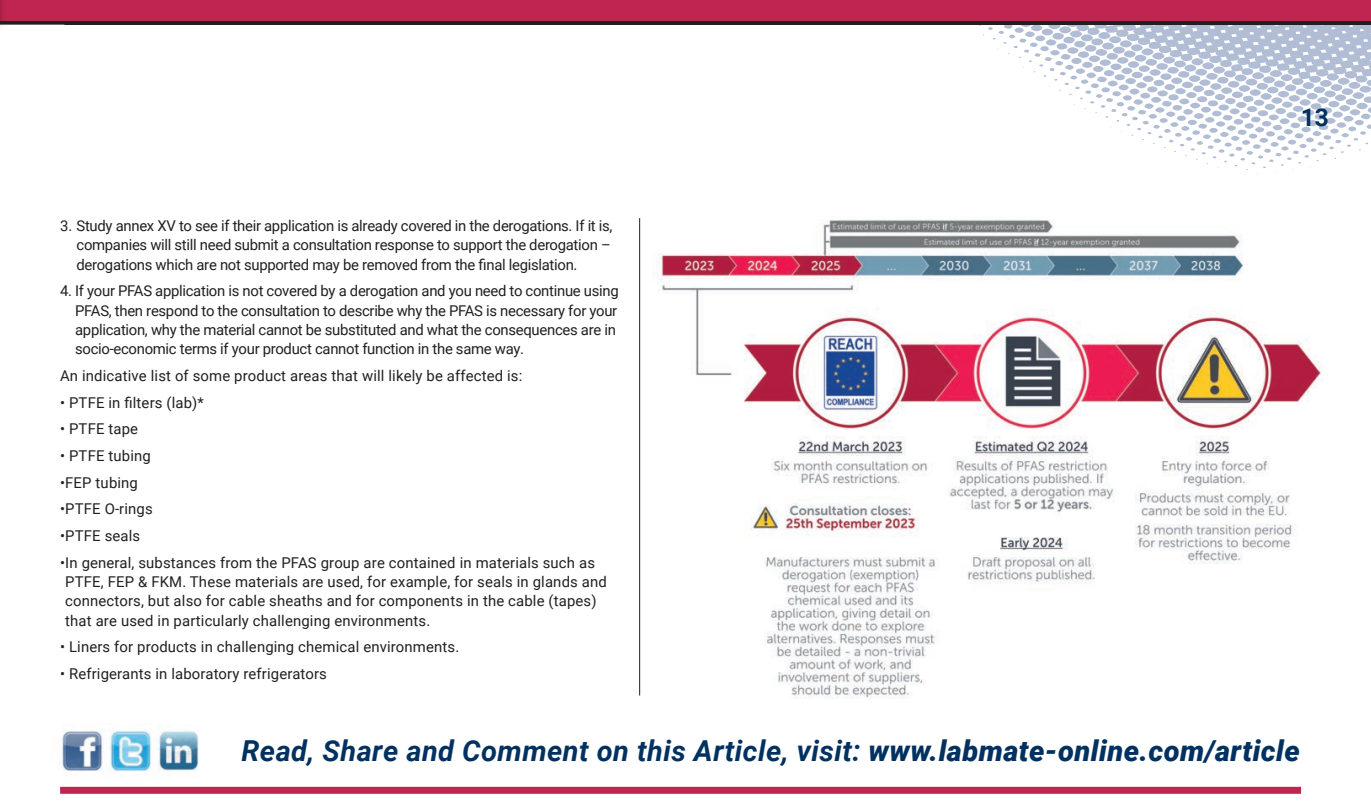
<style>
.page{position:relative;width:1371px;height:811px;background:#fff}
.page>*{position:absolute;margin:0;border:0;box-sizing:border-box;transform-origin:0 0}
.t1{font:italic 700 28.88px "Roboto";letter-spacing:.015em;color:#003160}
.t2{font:700 24.5px "Roboto";color:#003160}
.t3{font:14.88px/19.2px "Roboto";letter-spacing:.01em;color:#231f20;text-align:justify}
.t4{font:14.88px/19.2px "Roboto";letter-spacing:-.02em;color:#231f20}
.s1{font-weight:900}
</style>
<div class="page">
<svg style="left:974px;top:24px;width:396px;height:150px"></svg>
<div style="left:0;top:0;width:1370px;height:24px;background:#231f20"></div>
<div style="left:0;top:0;width:1370px;height:21px;background:#bf254f"></div>
<img style="left:656px;top:219px;width:665px;height:480px">
<div style="left:60px;top:786px;width:1240px;height:7px;background:#bf254f"></div>
<hr style="left:639px;top:218px;width:1px;height:477px;background:#231f20">
<img style="left:62px;top:730px;width:137px;height:42px">
<svg style="left:0;top:0;width:48px;height:26px"></svg>
<p class="t3" style="left:76px;top:215px;width:537px;text-indent:-16px">3. Study annex XV to see if their application is already covered in the derogations. If it is, companies will still need submit a consultation response to support the derogation – derogations which are not supported may be removed from the final legislation.</p>
<p class="t4" style="left:75px;top:281px;width:545px;text-indent:-15px">4. If your PFAS application is not covered by a derogation and you need to continue using PFAS, then respond to the consultation to describe why the PFAS is necessary for your application, why the material cannot be substituted and what the consequences are in socio-economic terms if your product cannot function in the same way.</p>
<p class="t3" style="left:60px;top:365px;width:464px">An indicative list of some product areas that will likely be affected is:</p>
<p class="t3" style="left:60px;top:392px;width:145px">• PTFE in filters (lab)*</p>
<p class="t3" style="left:60px;top:418px;width:80px">• PTFE tape</p>
<p class="t3" style="left:60px;top:445px;width:92px">• PTFE tubing</p>
<p class="t3" style="left:60px;top:472px;width:79px">•FEP tubing</p>
<p class="t3" style="left:60px;top:499px;width:94px">•PTFE O-rings</p>
<p class="t3" style="left:60px;top:525px;width:82px">•PTFE seals</p>
<p class="t3" style="left:65px;top:552px;width:543px;text-align:left;text-indent:-5px">• In general, substances from the PFAS group are contained in materials such as PTFE, FEP &amp; FKM. These materials are used, for example, for seals in glands and connectors, but also for cable sheaths and for components in the cable (tapes) that are used in particularly challenging environments.</p>
<p class="t3" style="left:60px;top:636px;width:400px">• Liners for products in challenging chemical environments.</p>
<p class="t3" style="left:60px;top:663px;width:268px">• Refrigerants in laboratory refrigerators</p>
<h2 class="t2" style="left:1300px;top:100px;width:30px">13</h2>
<h1 class="t1" style="left:241px;top:730px;width:1059px">Read, Share and Comment on this Article, visit: <span class="s1">www.labmate-online.com/article</span></h1>
</div>
